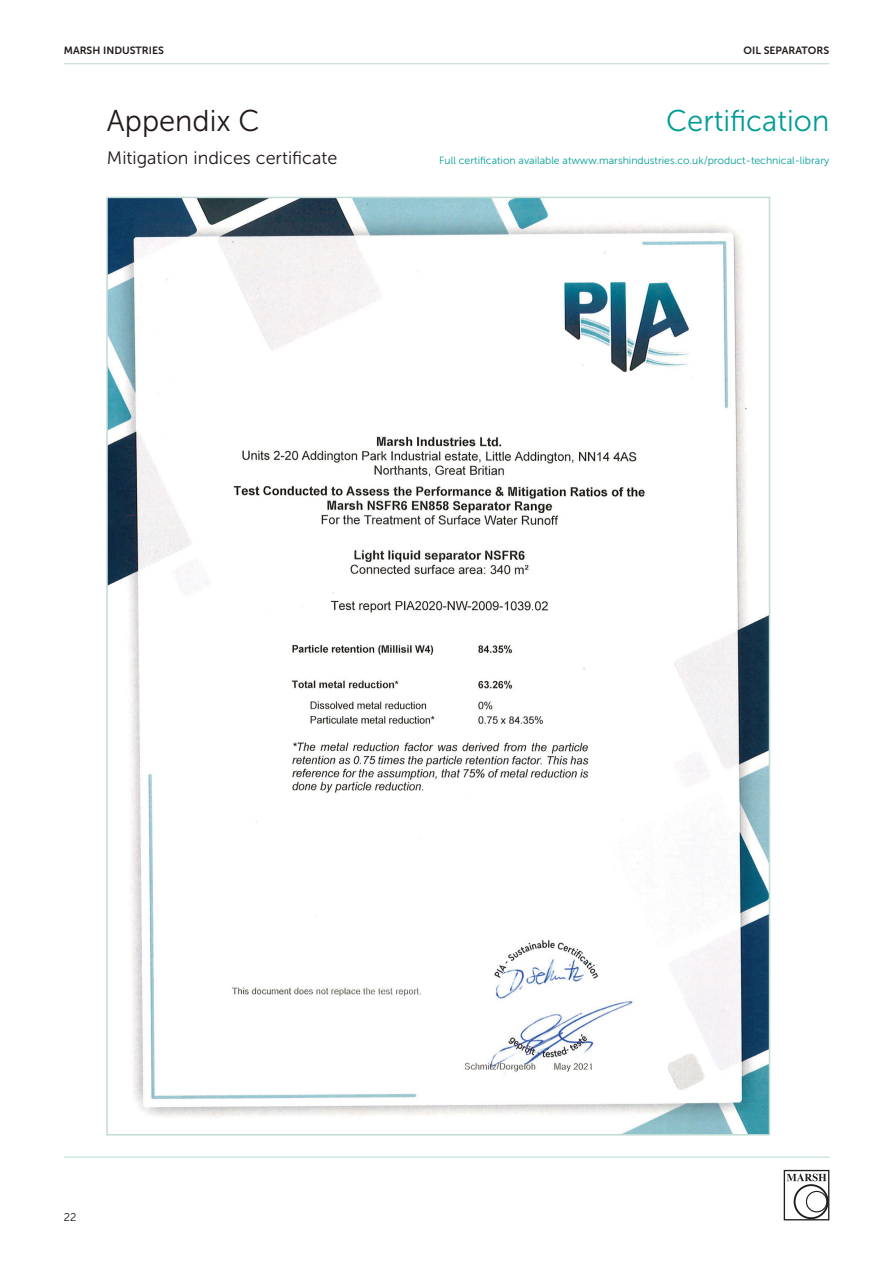
<style>
.page{position:relative;width:893px;height:1263px;background:#fff}
.page>*{position:absolute;margin:0;border:0;box-sizing:border-box;transform-origin:0 0}
.t1{font:30px "Museo Sans 300";color:#009d95}
.t2{font:30px "Museo Sans 300";color:#201918}
.t3{font:18px "Museo Sans 300";color:#201918}
.t4{font:11.25px "Museo Sans 300";color:#201918}
.t5{font:10.5px "Museo Sans 300";color:#009d95}
.t6{font:10.5px "Museo Sans 700";color:#201918}
</style>
<div class="page">
<hr style="left:64px;top:63px;width:765px;height:1px;background:#c0dcd5">
<svg style="left:784px;top:1170px;width:45px;height:50px"></svg>
<hr style="left:64px;top:1156px;width:765px;height:2px;background:#c0dcd5">
<img style="left:109px;top:200px;width:658px;height:932px">
<p class="t6" style="left:64px;top:46px;width:102px">MARSH INDUSTRIES</p>
<p class="t6" style="left:743px;top:46px;width:87px">OIL SEPARATORS</p>
<h1 class="t2" style="left:107px;top:110px;width:154px">Appendix C</h1>
<h2 class="t3" style="left:107px;top:151px;width:232px">Mitigation indices certificate</h2>
<p class="t5" style="left:439px;top:157px;width:392px">Full certification available atwww.marshindustries.co.uk/product-technical-library</p>
<h1 class="t1" style="left:666px;top:110px;width:165px">Certification</h1>
<p class="t4" style="left:64px;top:1213px;width:14px">22</p>
</div>
